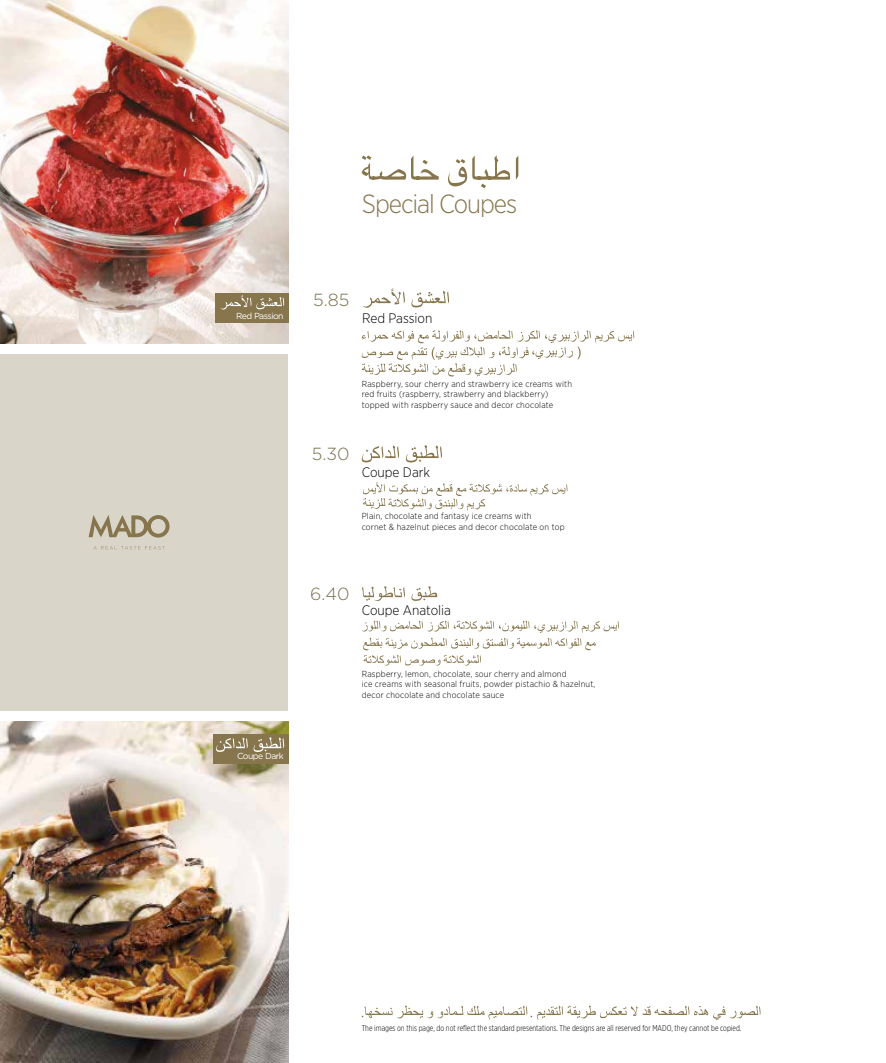
<style>
.page{position:relative;width:886px;height:1063px;background:#fff}
.page>*{position:absolute;margin:0;border:0;box-sizing:border-box;transform-origin:0 0}
.t1{font:300 26.25px "Gotham Narrow";letter-spacing:-.04em;color:#86754d}
.t2{font:300 17.5px "Gotham";color:#7a6f4e}
.t3{font:300 13.75px "Gotham Narrow";color:#000}
.t4{font:300 8.75px/10.5px "Gotham Narrow";letter-spacing:.02em;color:#000}
.t5{font:8.75px "Gotham";letter-spacing:-.06em;color:#fff}
.t6{font:300 8.5px "Gotham X Narrow";color:#000}
</style>
<div class="page">
<div style="left:0;top:354px;width:288px;height:356px;background:#dad5c9"></div>
<img style="left:0;top:0;width:288px;height:344px">
<img style="left:0;top:721px;width:288px;height:342px">
<svg style="left:93px;top:546px;width:72px;height:4px"></svg>
<svg style="left:89px;top:515px;width:81px;height:23px"></svg>
<svg style="left:362px;top:1005px;width:398px;height:15px"></svg>
<svg style="left:362px;top:445px;width:80px;height:17px"></svg>
<svg style="left:411px;top:586px;width:26px;height:15px"></svg>
<svg style="left:362px;top:586px;width:43px;height:15px"></svg>
<svg style="left:362px;top:155px;width:77px;height:25px"></svg>
<svg style="left:448px;top:155px;width:70px;height:33px"></svg>
<svg style="left:411px;top:291px;width:38px;height:16px"></svg>
<svg style="left:363px;top:288px;width:42px;height:20px"></svg>
<svg style="left:362px;top:330px;width:272px;height:47px"></svg>
<svg style="left:363px;top:482px;width:204px;height:29px"></svg>
<svg style="left:362px;top:620px;width:257px;height:46px"></svg>
<div style="left:215px;top:294px;width:73px;height:29px;background:#86754d"></div>
<div style="left:213px;top:734px;width:75px;height:29px;background:#86754d"></div>
<svg style="left:220px;top:295px;width:64px;height:15px"></svg>
<svg style="left:216px;top:737px;width:68px;height:15px"></svg>
<h1 class="t1" style="left:362px;top:187px;width:157px">Special Coupes</h1>
<p class="t5" style="left:236px;top:310px;width:49px">Red Passion</p>
<p class="t5" style="left:237px;top:750px;width:48px">Coupe Dark</p>
<h2 class="t2" style="left:313px;top:290px;width:38px">5.85</h2>
<h3 class="t3" style="left:362px;top:310px;width:72px">Red Passion</h3>
<p class="t4" style="left:362px;top:378px;width:212px">Raspberry, sour cherry and strawberry ice creams with red fruits (raspberry, strawberry and blackberry) topped with raspberry sauce and decor chocolate</p>
<h2 class="t2" style="left:312px;top:444px;width:39px">5.30</h2>
<h3 class="t3" style="left:362px;top:464px;width:70px">Coupe Dark</h3>
<p class="t4" style="left:362px;top:511px;width:204px">Plain, chocolate and fantasy ice creams with<br>cornet &amp; hazelnut pieces and decor chocolate on top</p>
<h2 class="t2" style="left:310px;top:585px;width:41px">6.40</h2>
<h3 class="t3" style="left:362px;top:601px;width:91px">Coupe Anatolia</h3>
<p class="t4" style="left:362px;top:668px;width:235px">Raspberry, lemon, chocolate, sour cherry and almond<br>ice creams with seasonal fruits, powder pistachio &amp; hazelnut, decor chocolate and chocolate sauce</p>
<p class="t6" style="left:362px;top:1023px;width:381px">The images on this page, do not reflect the standard presentations. The designs are all reserved for MADO, they cannot be copied.</p>
</div>
